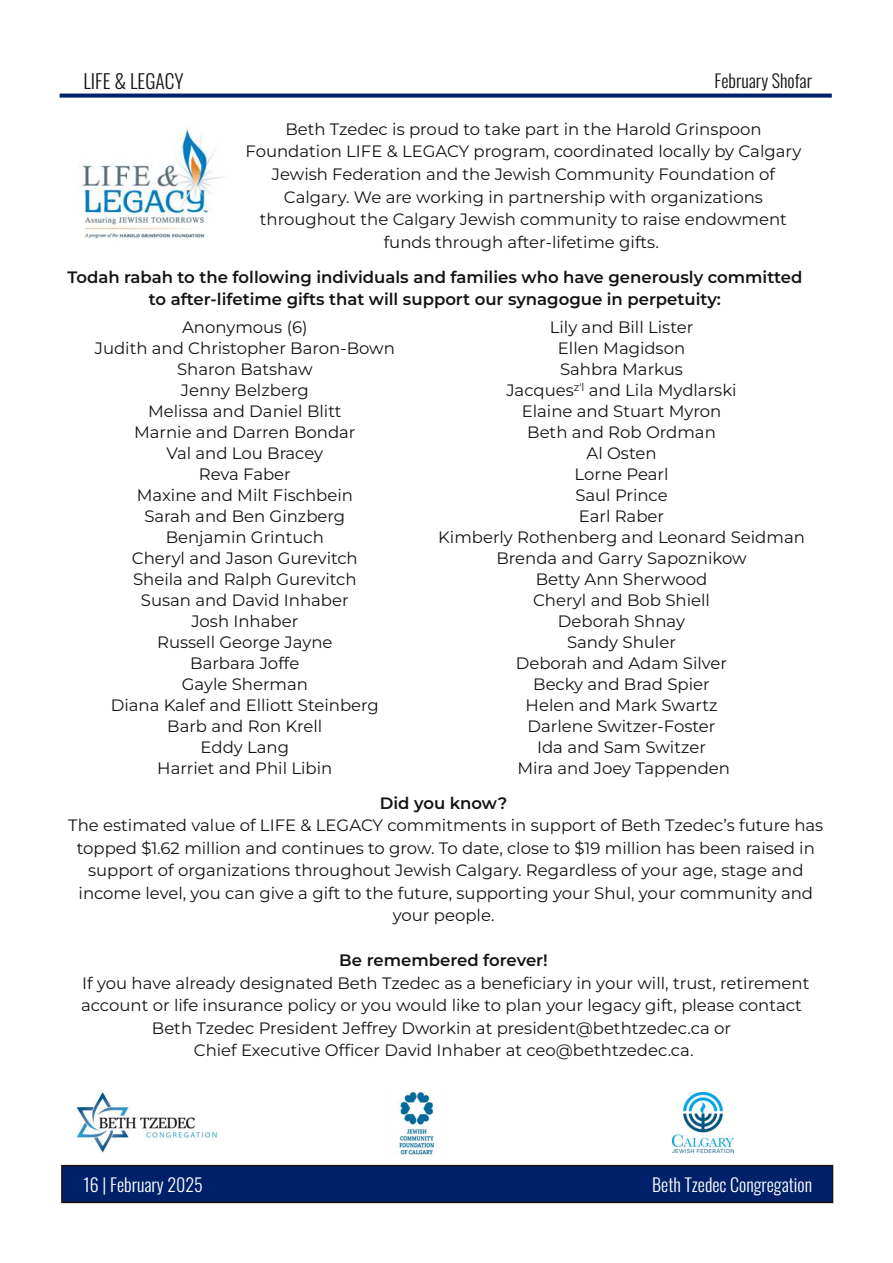
<style>
.page{position:relative;width:893px;height:1263px;background:#fff}
.page>*{position:absolute;margin:0;border:0;box-sizing:border-box;transform-origin:0 0}
.t1{font:300 19.5px "Oswald";color:#161413}
.t2{font:300 18px "Oswald";color:#fff}
.t3{font:300 18px "Oswald";color:#161413}
.t4{font:16.5px/21px "Montserrat";color:#161413;text-align:center}
.t5{font:600 16.5px/22.5px "Montserrat";color:#161413;text-align:center}
</style>
<div class="page">
<div style="left:62px;top:1165px;width:770px;height:37px;background:#002169"></div>
<div style="left:61px;top:1165px;width:772px;height:38px;border:2px solid #161413"></div>
<div style="left:60px;top:94px;width:772px;height:4px;border:2px solid #002169"></div>
<img style="left:82px;top:129px;width:141px;height:110px">
<img style="left:75px;top:1091px;width:144px;height:62px">
<img style="left:397px;top:1089px;width:39px;height:67px">
<img style="left:672px;top:1092px;width:62px;height:60px">
<p class="t1" style="left:83px;top:66px;width:102px">LIFE &amp; LEGACY</p>
<p class="t3" style="left:715px;top:67px;width:99px">February Shofar</p>
<p class="t4" style="left:246px;top:118px;width:557px;line-height:22.5px">Beth Tzedec is proud to take part in the Harold Grinspoon Foundation LIFE &amp; LEGACY program, coordinated locally by Calgary Jewish Federation and the Jewish Community Foundation of Calgary. We are working in partnership with organizations throughout the Calgary Jewish community to raise endowment funds through after-lifetime gifts.</p>
<p class="t5" style="left:67px;top:265px;width:736px">Todah rabah to the following individuals and families who have generously committed to after-lifetime gifts that will support our synagogue in perpetuity:</p>
<p class="t4" style="left:95px;top:317px;width:302px">Anonymous (6)<br>Judith and Christopher Baron-Bown<br>Sharon Batshaw<br>Jenny Belzberg<br>Melissa and Daniel Blitt<br>Marnie and Darren Bondar<br>Val and Lou Bracey<br>Reva Faber<br>Maxine and Milt Fischbein<br>Sarah and Ben Ginzberg<br>Benjamin Grintuch<br>Cheryl and Jason Gurevitch<br>Sheila and Ralph Gurevitch<br>Susan and David Inhaber<br>Josh Inhaber<br>Russell George Jayne<br>Barbara Joffe<br>Gayle Sherman<br>Diana Kalef and Elliott Steinberg<br>Barb and Ron Krell<br>Eddy Lang<br>Harriet and Phil Libin</p>
<p class="t4" style="left:438px;top:317px;width:368px">Lily and Bill Lister<br>Ellen Magidson<br>Sahbra Markus<br>Jacques<sup>z'l</sup> and Lila Mydlarski<br>Elaine and Stuart Myron<br>Beth and Rob Ordman<br>Al Osten<br>Lorne Pearl<br>Saul Prince<br>Earl Raber<br>Kimberly Rothenberg and Leonard Seidman<br>Brenda and Garry Sapoznikow<br>Betty Ann Sherwood<br>Cheryl and Bob Shiell<br>Deborah Shnay<br>Sandy Shuler<br>Deborah and Adam Silver<br>Becky and Brad Spier<br>Helen and Mark Swartz<br>Darlene Switzer-Foster<br>Ida and Sam Switzer<br>Mira and Joey Tappenden</p>
<p class="t5" style="left:380px;top:792px;width:129px">Did you know?</p>
<p class="t4" style="left:68px;top:814px;width:757px;line-height:22.5px">The estimated value of LIFE &amp; LEGACY commitments in support of Beth Tzedec’s future has topped $1.62 million and continues to grow. To date, close to $19 million has been raised in support of organizations throughout Jewish Calgary. Regardless of your age, stage and income level, you can give a gift to the future, supporting your Shul, your community and your people.</p>
<p class="t5" style="left:339px;top:949px;width:210px">Be remembered forever!</p>
<p class="t4" style="left:81px;top:972px;width:730px;line-height:22.5px">If you have already designated Beth Tzedec as a beneficiary in your will, trust, retirement account or life insurance policy or you would like to plan your legacy gift, please contact Beth Tzedec President Jeffrey Dworkin at president@bethtzedec.ca or<br>Chief Executive Officer David Inhaber at ceo@bethtzedec.ca.</p>
<p class="t2" style="left:83px;top:1170px;width:121px">16 | February 2025</p>
<p class="t2" style="left:652px;top:1170px;width:161px">Beth Tzedec Congregation</p>
</div>
